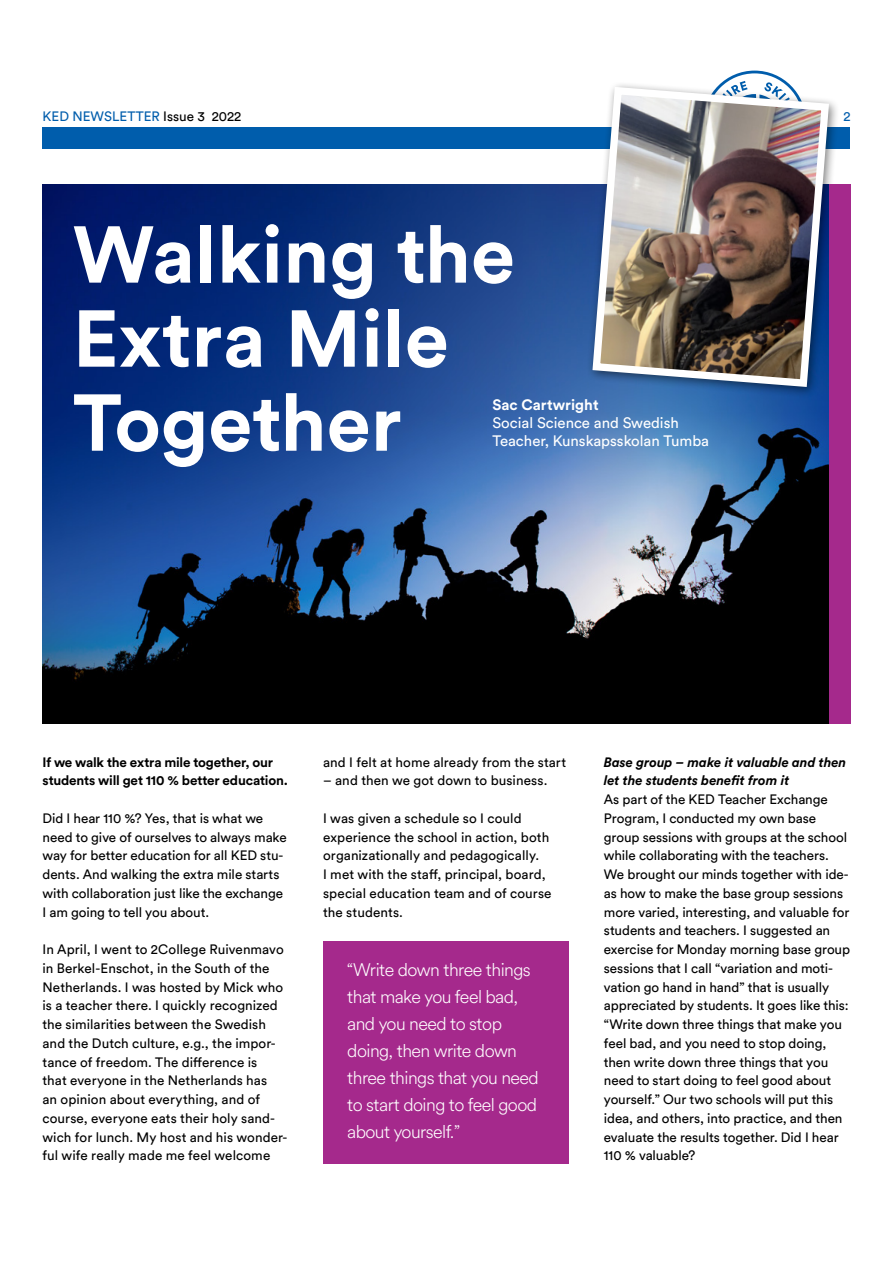
<style>
.page{position:relative;width:893px;height:1263px;background:#fff}
.page>*{position:absolute;margin:0;border:0;box-sizing:border-box;transform-origin:0 0}
.t1{font:700 79.5px/84px "Circular Std";color:#fff}
.t2{font:300 18px/27px "Circular Air";letter-spacing:-.03em;color:#fff}
.t3{font:15px/18px "Circular Std";color:#fff}
.t4{font:700 15px "Circular Std";color:#fff}
.t5{font:13.5px/18.8px "Circular Std";color:#000}
.t6{font:700 13.5px/18.8px "Circular Std";letter-spacing:-.015em;color:#000}
.t7{font:italic 700 13.5px/18.8px "Circular Std";letter-spacing:-.005em;color:#000}
.t8{font:13.5px "Circular Std";color:#005dac}
.s1{color:#000}
</style>
<div class="page">
<div style="left:43px;top:128px;width:807px;height:21px;background:#005dac"></div>
<svg style="left:723px;top:71px;width:63px;height:10px"></svg>
<img style="left:43px;top:184px;width:786px;height:539px">
<div style="left:324px;top:941px;width:245px;height:223px;background:#a5298c"></div>
<div style="left:587px;top:81px;width:253px;height:317px;background:#000;opacity:.5"></div>
<img style="left:589px;top:83px;width:244px;height:308px">
<div style="left:829px;top:184px;width:21px;height:540px;background:#a5298c"></div>
<p class="t8" style="left:43px;top:109px;width:200px">KED NEWSLETTER <span class="s1">Issue 3 2022</span></p>
<p class="t8" style="left:843px;top:109px;width:9px">2</p>
<h1 class="t1" style="left:73px;top:211px;width:444px">Walking the<br>Extra Mile<br>Together</h1>
<p class="t4" style="left:493px;top:395px;width:108px">Sac Cartwright</p>
<p class="t3" style="left:493px;top:413px;width:218px">Social Science and Swedish<br>Teacher, Kunskapsskolan Tumba</p>
<p class="t6" style="left:43px;top:752px;width:247px">If we walk the extra mile together, our students will get 110 % better education.</p>
<p class="t5" style="left:43px;top:808px;width:246px">Did I hear 110 %? Yes, that is what we need to give of ourselves to always make way for better education for all KED stu&shy;dents. And walking the extra mile starts with collaboration just like the exchange I am going to tell you about.</p>
<p class="t5" style="left:43px;top:940px;width:246px">In April, I went to 2College Ruivenmavo in Berkel-Enschot, in the South of the Netherlands. I was hosted by Mick who is a teacher there. I quickly recognized the similarities between the Swedish and the Dutch culture, e.g., the impor&shy;tance of freedom. The difference is<br>that everyone in the Netherlands has<br>an opinion about everything, and of course, everyone eats their holy sand&shy;wich for lunch. My host and his wonder&shy;ful wife really made me feel welcome</p>
<p class="t5" style="left:323px;top:752px;width:244px">and I felt at home already from the start</p>
<p class="t5" style="left:323px;top:771px;width:226px">– and then we got down to business.</p>
<p class="t5" style="left:323px;top:809px;width:230px">I was given a schedule so I could experience the school in action, both organizationally and pedagogically.<br>I met with the staff, principal, board, special education team and of course the students.</p>
<h2 class="t2" style="left:347px;top:955px;width:193px">“Write down three things that make you feel bad, and you need to stop doing, then write down three things that you need to start doing to feel good about yourself.”</h2>
<p class="t7" style="left:604px;top:752px;width:244px">Base group – make it valuable and then let the students benefit from it</p>
<p class="t5" style="left:604px;top:790px;width:248px">As part of the KED Teacher Exchange Program, I conducted my own base group sessions with groups at the school while collaborating with the teachers.<br>We brought our minds together with ide&shy;as how to make the base group sessions more varied, interesting, and valuable for students and teachers. I suggested an exercise for Monday morning base group sessions that I call “variation and moti&shy;vation go hand in hand” that is usually appreciated by students. It goes like this: “Write down three things that make you feel bad, and you need to stop doing, then write down three things that you need to start doing to feel good about yourself.” Our two schools will put this idea, and others, into practice, and then evaluate the results together. Did I hear 110 % valuable?</p>
</div>
